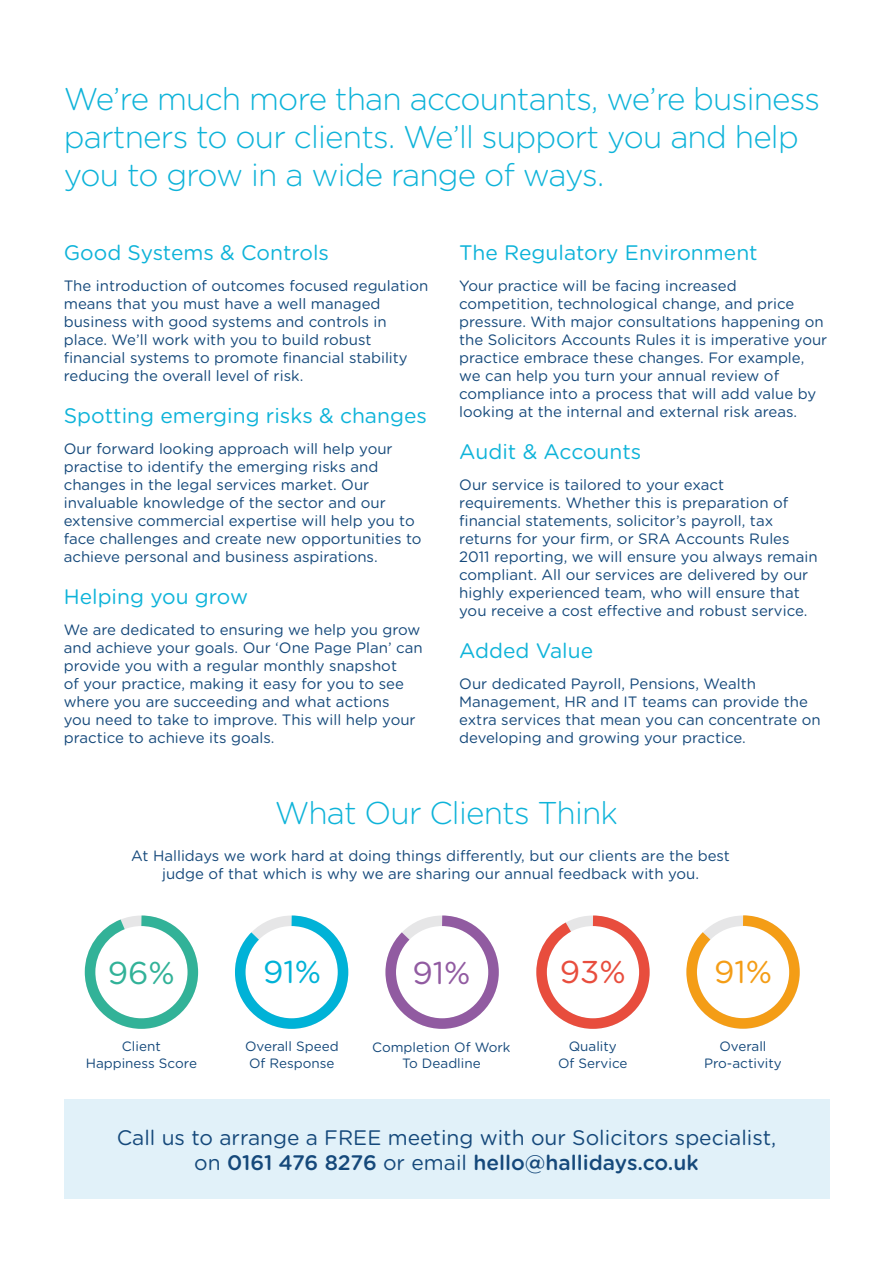
<style>
.page{position:relative;width:893px;height:1263px;background:#fff}
.page>*{position:absolute;margin:0;border:0;box-sizing:border-box;transform-origin:0 0}
.t1{font:300 31.5px/37.8px "Gotham Rounded";letter-spacing:-.025em;color:#0eb3d9}
.t2{font:31.5px "Gotham Rounded";color:#32b298}
.t3{font:31.5px "Gotham Rounded";color:#00b2d7}
.t4{font:31.5px "Gotham Rounded";color:#915ba1}
.t5{font:31.5px "Gotham Rounded";color:#e84d3d}
.t6{font:31.5px "Gotham Rounded";color:#f49d16}
.t7{font:21px "Gotham Rounded";color:#0eb3d9}
.t8{font:21px/25.2px "Gotham Rounded";color:#15497b;text-align:center}
.t9{font:15px/18px "Gotham Rounded";color:#15497b}
.t10{font:13.5px/16.2px "Gotham Rounded";color:#15497b;text-align:center}
.s1{font-weight:500}
</style>
<div class="page">
<svg style="left:686px;top:915px;width:114px;height:114px"></svg>
<svg style="left:84px;top:915px;width:115px;height:114px"></svg>
<svg style="left:536px;top:915px;width:114px;height:114px"></svg>
<svg style="left:235px;top:915px;width:114px;height:114px"></svg>
<svg style="left:385px;top:915px;width:114px;height:114px"></svg>
<div style="left:64px;top:1099px;width:765px;height:100px;background:#e1f1f9"></div>
<h1 class="t1" style="left:64px;top:79px;width:758px">We’re much more than accountants, we’re business partners to our clients. We’ll support you and help you to grow in a wide range of ways.</h1>
<h2 class="t7" style="left:64px;top:238px;width:267px">Good Systems &amp; Controls</h2>
<p class="t9" style="left:64px;top:276px;width:366px">The introduction of outcomes focused regulation means that you must have a well managed business with good systems and controls in place. We’ll work with you to build robust financial systems to promote financial stability reducing the overall level of risk.</p>
<h2 class="t7" style="left:64px;top:401px;width:365px">Spotting emerging risks &amp; changes</h2>
<p class="t9" style="left:64px;top:439px;width:359px">Our forward looking approach will help your practise to identify the emerging risks and changes in the legal services market. Our invaluable knowledge of the sector and our extensive commercial expertise will help you to face challenges and create new opportunities to achieve personal and business aspirations.</p>
<h2 class="t7" style="left:64px;top:582px;width:186px">Helping you grow</h2>
<p class="t9" style="left:64px;top:620px;width:360px">We are dedicated to ensuring we help you grow and achieve your goals. Our ‘One Page Plan’ can provide you with a regular monthly snapshot<br>of your practice, making it easy for you to see where you are succeeding and what actions<br>you need to take to improve. This will help your practice to achieve its goals.</p>
<h2 class="t7" style="left:459px;top:238px;width:300px">The Regulatory Environment</h2>
<p class="t9" style="left:459px;top:276px;width:370px">Your practice will be facing increased competition, technological change, and price pressure. With major consultations happening on the Solicitors Accounts Rules it is imperative your practice embrace these changes. For example, we can help you turn your annual review of compliance into a process that will add value by looking at the internal and external risk areas.</p>
<h2 class="t7" style="left:459px;top:437px;width:184px">Audit &amp; Accounts</h2>
<p class="t9" style="left:459px;top:475px;width:360px">Our service is tailored to your exact requirements. Whether this is preparation of financial statements, solicitor’s payroll, tax returns for your firm, or SRA Accounts Rules 2011 reporting, we will ensure you always remain compliant. All our services are delivered by our highly experienced team, who will ensure that you receive a cost effective and robust service.</p>
<h2 class="t7" style="left:459px;top:636px;width:135px">Added Value</h2>
<p class="t9" style="left:459px;top:674px;width:363px">Our dedicated Payroll, Pensions, Wealth Management, HR and IT teams can provide the extra services that mean you can concentrate on developing and growing your practice.</p>
<h1 class="t1" style="left:275px;top:792px;width:345px">What Our Clients Think</h1>
<p class="t9" style="left:131px;top:846px;width:600px;text-align:center">At Hallidays we work hard at doing things differently, but our clients are the best judge of that which is why we are sharing our annual feedback with you.</p>
<h1 class="t2" style="left:108px;top:951px;width:69px">96%</h1>
<h1 class="t3" style="left:263px;top:950px;width:60px">91%</h1>
<h1 class="t4" style="left:412px;top:951px;width:60px">91%</h1>
<h1 class="t5" style="left:560px;top:951px;width:67px">93%</h1>
<h1 class="t6" style="left:714px;top:951px;width:60px">91%</h1>
<p class="t10" style="left:86px;top:1038px;width:113px">Client<br>Happiness Score</p>
<p class="t10" style="left:245px;top:1038px;width:95px;text-align:left">Overall Speed<br>Of Response</p>
<p class="t10" style="left:372px;top:1038px;width:140px">Completion Of Work<br>To Deadline</p>
<p class="t10" style="left:558px;top:1038px;width:71px">Quality<br>Of Service</p>
<p class="t10" style="left:704px;top:1038px;width:79px">Overall<br>Pro-activity</p>
<h2 class="t8" style="left:117px;top:1124px;width:661px">Call us to arrange a FREE meeting with our Solicitors specialist, on <span class="s1">0161 476 8276</span> or email <span class="s1">hello@hallidays.co.uk</span></h2>
</div>
